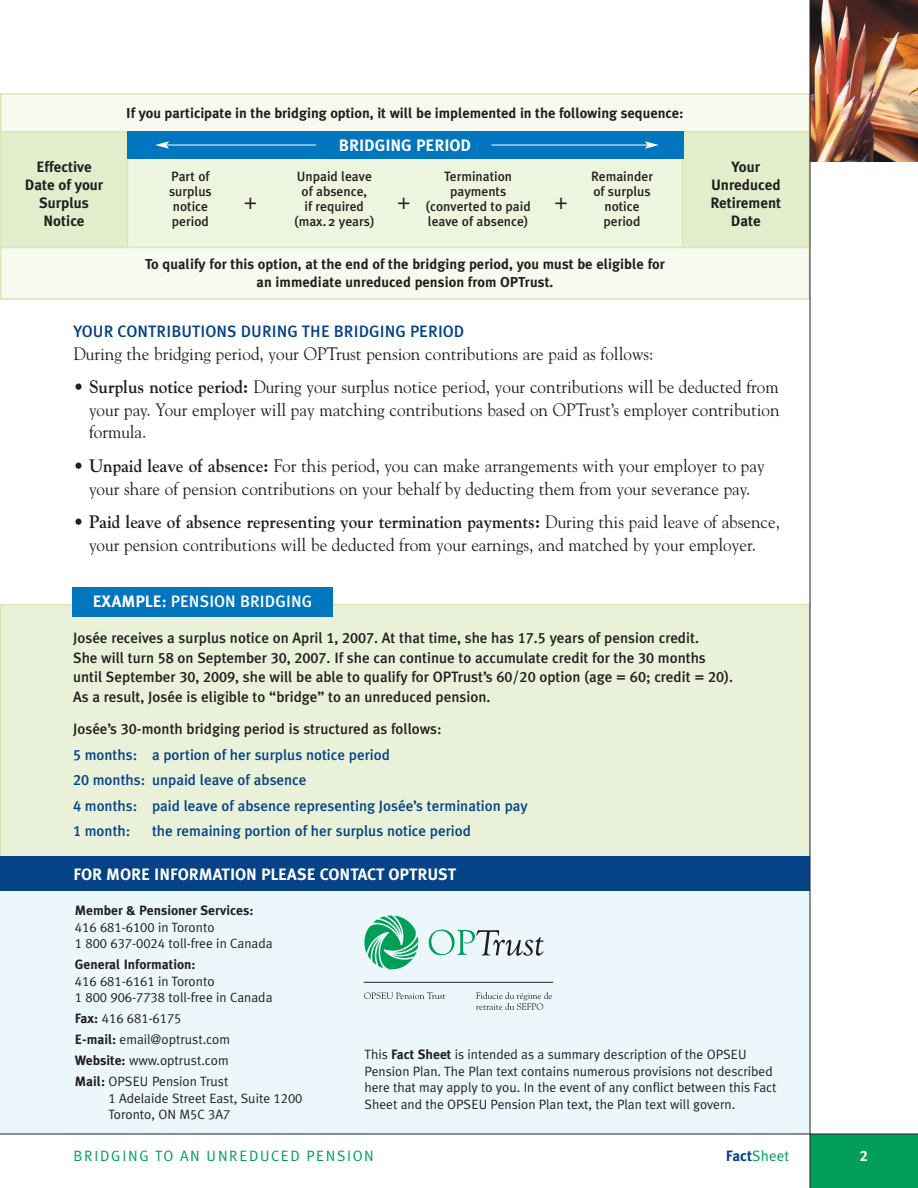
<style>
.page{position:relative;width:918px;height:1188px;background:#fff}
.page>*{position:absolute;margin:0;border:0;box-sizing:border-box;transform-origin:0 0}
.t1{font:300 22.35px "Frutiger";color:#231f20}
.t2{font:18px/22.5px "Goudy";color:#231f20;text-align:center;scale:.95 1}
.t3{font:16.5px "Meta Plus Medium Caps";letter-spacing:.005em;color:#054286}
.t4{font:700 16.5px "Meta Plus";color:#fff}
.t5{font:500 16.5px "Meta Plus";letter-spacing:.005em;color:#fff}
.t6{font:16.5px "Meta Plus Bold Caps";color:#fff}
.t7{font:500 15px/19.5px "Meta Plus";color:#231f20}
.t8{font:500 15px/25.5px "Meta Plus";color:#054286}
.t9{font:700 15px/18px "Meta Plus";color:#231f20;text-align:center}
.t10{font:15px "Meta Plus Normal Caps";letter-spacing:.115em;color:#009e57}
.t11{font:15px "Meta Plus Normal";letter-spacing:.01em;color:#009e57}
.t12{font:15px "Meta Plus Bold Caps";color:#fff}
.t13{font:700 14.4px/18px "Meta Plus";letter-spacing:.005em;color:#231f20;text-align:center}
.t14{font:13.5px/16.5px "Meta Plus Normal";color:#231f20}
.t15{font:500 13.5px/15px "Meta Plus";color:#231f20;text-align:center}
.t16{font:13.5px "Meta Plus Normal Caps";color:#231f20}
.t17{font:700 13.5px "Meta Plus";color:#231f20}
.s1{font-weight:700}
.s2{font-family:"Meta Plus Bold Caps";font-weight:400}
.s3{font-family:"Meta Plus Medium Caps";font-weight:400}
.s4{color:#231f20}
.s5{font-family:"Meta Plus Medium Caps";font-weight:400;color:#231f20}
.s6{font-family:"Meta Plus Normal"}
.s7{font-family:"Meta Plus Normal Caps"}
.s8{font-family:"Meta Plus";font-weight:700}
.s9{font-family:"Meta Plus";font-weight:700;color:#054286}
</style>
<div class="page">
<div style="left:2px;top:605px;width:806px;height:262px;background:#e9f2d8"></div>
<div style="left:2px;top:95px;width:806px;height:203px;background:#f6faef"></div>
<div style="left:0;top:93px;width:810px;height:207px;border:2px solid #d8e8b6"></div>
<div style="left:810px;top:1134px;width:108px;height:54px;background:#009e57"></div>
<div style="left:2px;top:133px;width:806px;height:114px;background:#eef5df"></div>
<div style="left:2px;top:133px;width:125px;height:114px;background:#e2eecb"></div>
<div style="left:0;top:131px;width:128px;height:117px;border:2px solid #d8e8b6"></div>
<div style="left:683px;top:133px;width:125px;height:114px;background:#e2eecb"></div>
<div style="left:682px;top:131px;width:128px;height:117px;border:2px solid #d8e8b6"></div>
<div style="left:127px;top:131px;width:556px;height:28px;background:#0076be"></div>
<div style="left:72px;top:587px;width:261px;height:30px;background:#0076be"></div>
<hr style="left:166px;top:145px;width:150px;height:1px;background:#fff">
<svg style="left:155px;top:141px;width:14px;height:8px"></svg>
<hr style="left:491px;top:145px;width:157px;height:1px;background:#fff">
<svg style="left:645px;top:141px;width:14px;height:8px"></svg>
<div style="left:0;top:859px;width:810px;height:275px;background:#ebf7fa"></div>
<hr style="left:0;top:1134px;width:918px;height:1px;background:#231f20">
<svg style="left:364px;top:915px;width:54px;height:55px"></svg>
<svg style="left:429px;top:930px;width:115px;height:26px"></svg>
<svg style="left:364px;top:992px;width:81px;height:7px"></svg>
<svg style="left:476px;top:992px;width:76px;height:18px"></svg>
<hr style="left:364px;top:982px;width:189px;height:1px;background:#231f20">
<div style="left:0;top:857px;width:810px;height:34px;background:#054286"></div>
<img style="left:811px;top:0;width:107px;height:162px">
<hr style="left:810px;top:0;width:1px;height:1188px;background:#231f20">
<p class="t13" style="left:126px;top:104px;width:559px">If you participate in the bridging option, it will be implemented in the following sequence:</p>
<p class="t6" style="left:339px;top:136px;width:134px">BRIDGING PERIOD</p>
<p class="t9" style="left:25px;top:158px;width:80px">Effective<br>Date of your<br>Surplus<br>Notice</p>
<p class="t9" style="left:710px;top:158px;width:72px">Your<br>Unreduced<br>Retirement<br>Date</p>
<p class="t15" style="left:169px;top:168px;width:44px;text-align:left">Part of surplus notice period</p>
<p class="t15" style="left:294px;top:168px;width:82px">Unpaid leave of absence,<br>if required (max. 2 years)</p>
<p class="t15" style="left:426px;top:168px;width:107px">Termination payments (converted to paid leave of absence)</p>
<p class="t15" style="left:591px;top:168px;width:63px">Remainder of surplus notice period</p>
<p class="t1" style="left:244px;top:193px;width:15px">+</p>
<p class="t1" style="left:397px;top:192px;width:15px">+</p>
<p class="t1" style="left:554px;top:192px;width:15px">+</p>
<p class="t13" style="left:145px;top:255px;width:521px">To qualify for this option, at the end of the bridging period, you must be eligible for an immediate unreduced pension from OPTrust.</p>
<p class="t3" style="left:74px;top:322px;width:392px">YOUR CONTRIBUTIONS DURING THE BRIDGING PERIOD</p>
<p class="t2" style="left:74px;top:342px;width:612px">During the bridging period, your OPTrust pension contributions are paid as follows:</p>
<p class="t2" style="left:89px;top:376px;width:728px;text-align:justify;text-indent:-16px"><span class="s1">• Surplus notice period:</span> During your surplus notice period, your contributions will be deducted from your pay. Your employer will pay matching contributions based on OPTrust’s employer contribution formula.</p>
<p class="t2" style="left:73px;top:455px;width:729px"><span class="s1">• Unpaid leave of absence:</span> For this period, you can make arrangements with your employer to pay your share of pension contributions on your behalf by deducting them from your severance pay.</p>
<p class="t2" style="left:73px;top:511px;width:745px"><span class="s1">• Paid leave of absence representing your termination payments:</span> During this paid leave of absence, your pension contributions will be deducted from your earnings, and matched by your employer.</p>
<p class="t5" style="left:93px;top:591px;width:221px"><span class="s2">EXAMPLE:</span> PENSION BRIDGING</p>
<p class="t7" style="left:73px;top:628px;width:662px">Josée receives a surplus notice on April <span class="s3">1, 2007</span>. At that time, she has <span class="s3">17.5</span> years of pension credit.<br>She will turn <span class="s3">58</span> on September <span class="s3">30, 2007</span>. If she can continue to accumulate credit for the <span class="s3">30</span> months until September <span class="s3">30, 2009</span>, she will be able to qualify for OPTrust’s <span class="s3">60/20</span> option (age = <span class="s3">60</span>; credit = <span class="s3">20</span>).<br>As a result, Josée is eligible to “bridge” to an unreduced pension.</p>
<p class="t8" style="left:73px;top:716px;width:456px"><span class="s4">Josée’s</span> <span class="s5">30</span><span class="s4">-month bridging period is structured as follows:<br></span><span class="s3">5</span> months: a portion of her surplus notice period<br><span class="s3">20</span> months: unpaid leave of absence<br><span class="s3">4</span> months: paid leave of absence representing Josée’s termination pay <span class="s3">1</span> month:</p>
<p class="t8" style="left:152px;top:818px;width:320px">the remaining portion of her surplus notice period</p>
<p class="t4" style="left:73px;top:864px;width:384px">FOR MORE INFORMATION PLEASE CONTACT OPTRUST</p>
<p class="t17" style="left:75px;top:903px;width:180px">Member &amp; Pensioner Services:</p>
<p class="t16" style="left:75px;top:919px;width:141px">416 681-6100 <span class="s6">in Toronto</span></p>
<p class="t14" style="left:75px;top:935px;width:199px"><span class="s7">1 800 637-0024</span> toll-free in Canada</p>
<p class="t17" style="left:75px;top:957px;width:122px">General Information:</p>
<p class="t16" style="left:75px;top:973px;width:141px">416 681-6161 <span class="s6">in Toronto</span></p>
<p class="t14" style="left:75px;top:989px;width:199px"><span class="s7">1 800 906-7738</span> toll-free in Canada</p>
<p class="t16" style="left:75px;top:1011px;width:108px"><span class="s8">Fax:</span> 416 681-6175</p>
<p class="t14" style="left:75px;top:1029px;width:157px;line-height:21px;text-align:justify"><span class="s8">E-mail:</span> email@optrust.com <span class="s8">Website:</span> www.optrust.com <span class="s8">Mail:</span> OPSEU Pension Trust</p>
<p class="t14" style="left:108px;top:1090px;width:195px"><span class="s7">1</span> Adelaide Street East, Suite <span class="s7">1200<br></span>Toronto, ON <span class="s7">M5C 3A7</span></p>
<p class="t14" style="left:365px;top:1046px;width:414px">This <span class="s8">Fact Sheet</span> is intended as a summary description of the OPSEU Pension Plan. The Plan text contains numerous provisions not described here that may apply to you. In the event of any conflict between this Fact Sheet and the OPSEU Pension Plan text, the Plan text will govern.</p>
<p class="t10" style="left:74px;top:1147px;width:302px">BRIDGING TO AN UNREDUCED PENSION</p>
<p class="t11" style="left:726px;top:1147px;width:65px"><span class="s9">Fact</span>Sheet</p>
<p class="t12" style="left:860px;top:1147px;width:10px">2</p>
</div>
